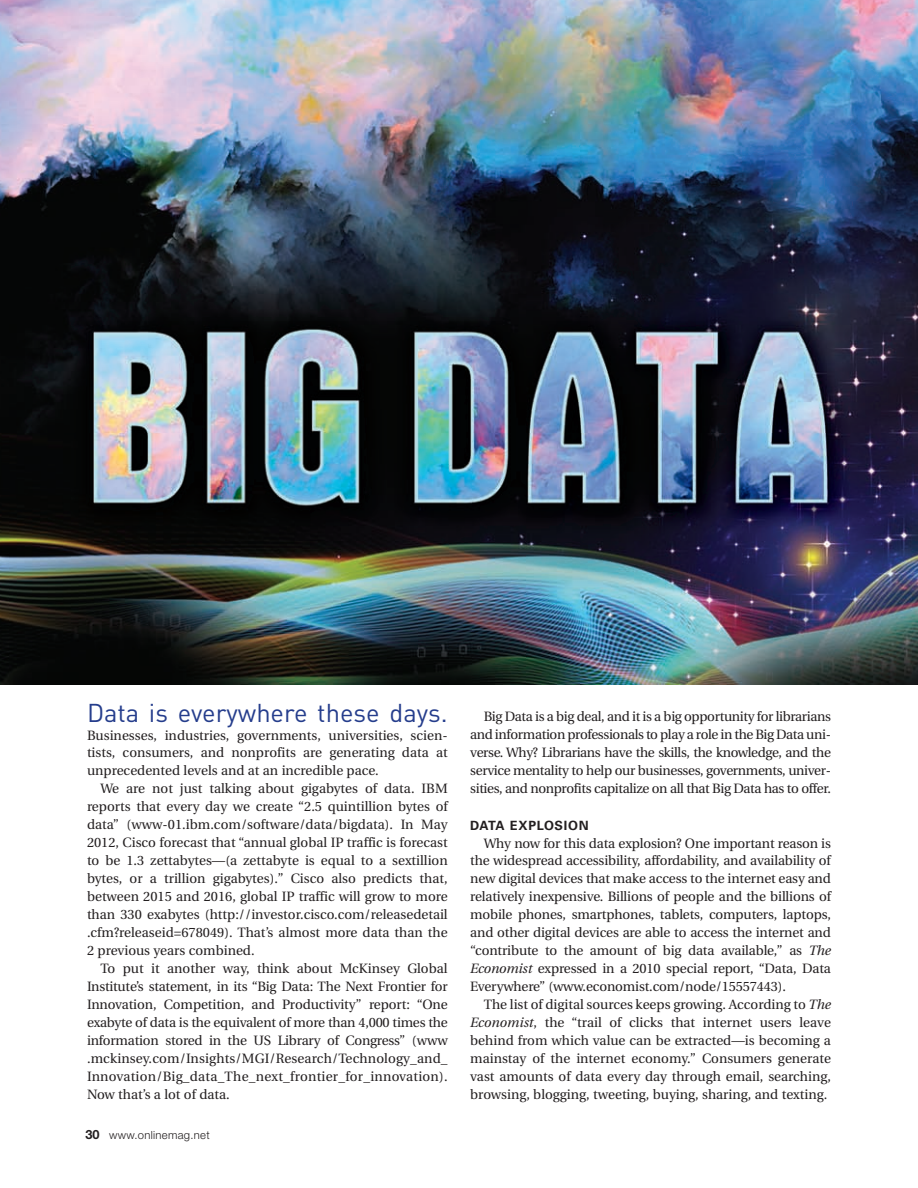
<style>
.page{position:relative;width:918px;height:1188px;background:#fff}
.page>*{position:absolute;margin:0;border:0;box-sizing:border-box;transform-origin:0 0}
.t1{font:25.5px "DIN";color:#253d8c}
.t2{font:13.5px/18px "Utopia";color:#231f20;text-align:justify}
.t3{font:700 12.75px "Univers";letter-spacing:.055em;color:#231f20}
.t4{font:300 11.25px "Helvetica Neue";letter-spacing:.03em;color:#231f20}
.s1{font-weight:700;font-size:12.75px}
.s2{font-style:italic}
</style>
<div class="page">
<img style="left:0;top:0;width:918px;height:684px">
<h1 class="t1" style="left:87px;top:703px;width:362px">Data is everywhere these days.</h1>
<p class="t2" style="left:87px;top:727px;width:362px">Businesses, industries, governments, universities, scien&shy;tists, consumers, and nonprofits are generating data at unprecedented levels and at an incredible pace.</p>
<p class="t2" style="left:87px;top:781px;width:362px;text-indent:14px">We are not just talking about gigabytes of data. IBM reports that every day we create “2.5 quintillion bytes of data” (www-01.ibm.com/software/data/bigdata). In May 2012, Cisco forecast that “annual global IP traffic is forecast to be 1.3 zettabytes—(a zettabyte is equal to a sextillion bytes, or a trillion gigabytes).” Cisco also predicts that, between 2015 and 2016, global IP traffic will grow to more than 330 exabytes (http://investor.cisco.com/releasedetail .cfm?releaseid=678049). That’s almost more data than the 2 previous years combined.</p>
<p class="t2" style="left:87px;top:961px;width:362px;text-indent:14px">To put it another way, think about McKinsey Global Institute’s statement, in its “Big Data: The Next Frontier for Innovation, Competition, and Productivity” report: “One exabyte of data is the equivalent of more than 4,000 times the information stored in the US Library of Congress” (www .mckinsey.com/Insights/MGI/Research/Technology_and_ Innovation/Big_data_The_next_frontier_for_innovation).<br>Now that’s a lot of data.</p>
<p class="t4" style="left:86px;top:1131px;width:126px"><span class="s1">30</span> www.onlinemag.net</p>
<p class="t2" style="left:470px;top:709px;width:362px;text-indent:14px">Big Data is a big deal, and it is a big opportunity for librarians and information professionals to play a role in the Big Data uni&shy;verse. Why? Librarians have the skills, the knowledge, and the service mentality to help our businesses, governments, univer&shy;sities, and nonprofits capitalize on all that Big Data has to offer.</p>
<p class="t3" style="left:470px;top:820px;width:120px">DATA EXPLOSION</p>
<p class="t2" style="left:470px;top:835px;width:362px;text-indent:14px">Why now for this data explosion? One important reason is the widespread accessibility, affordability, and availability of new digital devices that make access to the internet easy and relatively inexpensive. Billions of people and the billions of mobile phones, smartphones, tablets, computers, laptops, and other digital devices are able to access the internet and “contribute to the amount of big data available,” as <span class="s2">The Economist</span> expressed in a 2010 special report, “Data, Data Everywhere” (www.economist.com/node/15557443).</p>
<p class="t2" style="left:470px;top:997px;width:362px;text-indent:14px">The list of digital sources keeps growing. According to <span class="s2">The Economist</span>, the “trail of clicks that internet users leave behind from which value can be extracted—is becoming a mainstay of the internet economy.” Consumers generate vast amounts of data every day through email, searching, browsing, blogging, tweeting, buying, sharing, and texting.</p>
</div>
